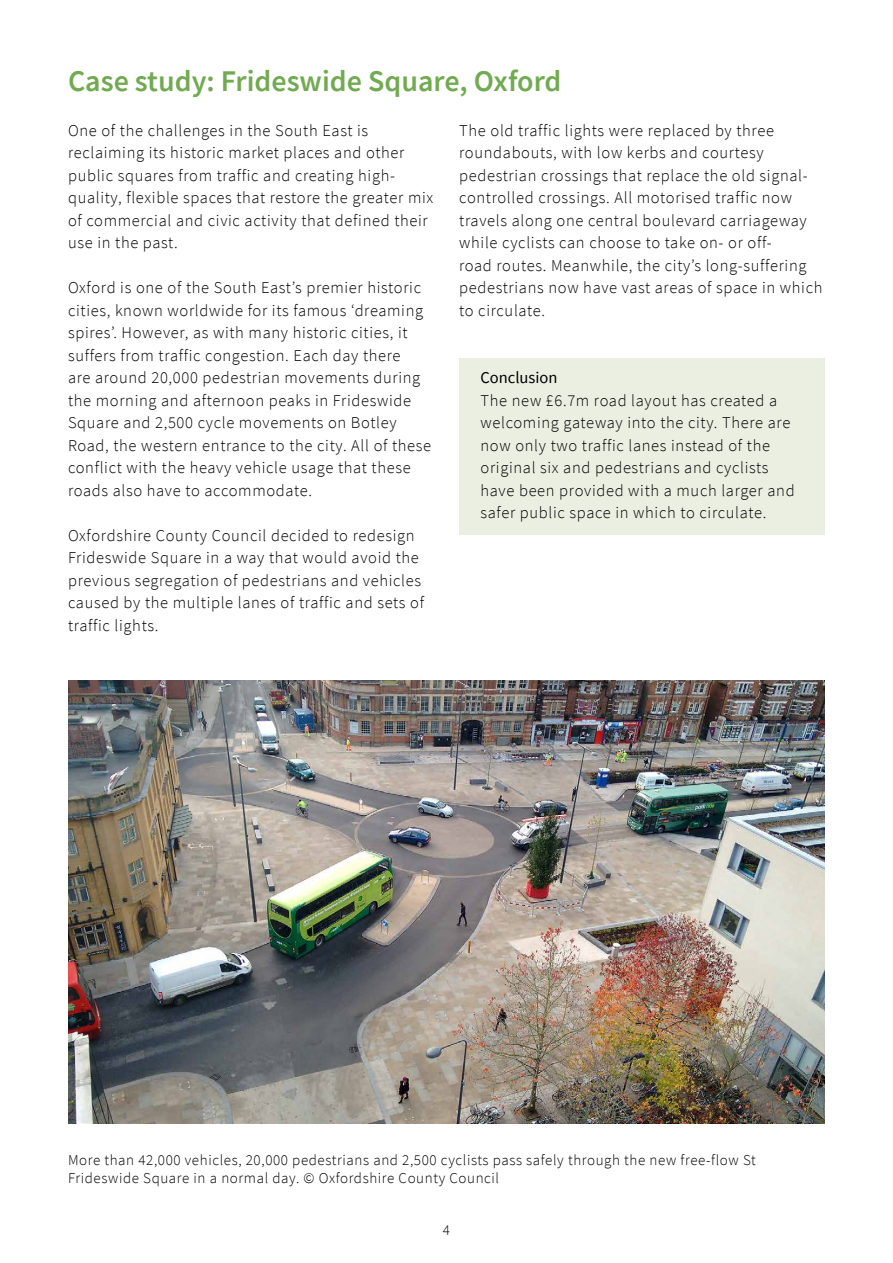
<style>
.page{position:relative;width:893px;height:1263px;background:#fff}
.page>*{position:absolute;margin:0;border:0;box-sizing:border-box;transform-origin:0 0}
.Page_title{font:600 30px "Source Sans Pro";color:#71aa51}
.Body_text{font:300 16.5px/22.5px "Source Sans Pro";letter-spacing:.04em;color:#000}
.Conclusion_box{font:300 16.5px/22.5px "Source Sans Pro";letter-spacing:.04em;color:#000}
.Box_header{font:16.5px "Source Sans Pro";color:#000}
.IMAGE_text{font:300 15px/18px "Source Sans Pro";letter-spacing:.04em;color:#000}
</style>
<div class="page">
<div style="left:459px;top:358px;width:366px;height:38px;background:#ebefe1"></div>
<div style="left:459px;top:393px;width:366px;height:142px;background:#ebefe1"></div>
<img style="left:69px;top:680px;width:755px;height:443px">
<p class="Page_title" style="left:68px;top:61px;width:495px">Case study: Frideswide Square, Oxford</p>
<p class="Body_text" style="left:68px;top:119px;width:367px">One of the challenges in the South East is reclaiming its historic market places and other public squares from traffic and creating high&shy;quality, flexible spaces that restore the greater mix of commercial and civic activity that defined their use in the past.</p>
<p class="Body_text" style="left:68px;top:276px;width:365px">Oxford is one of the South East’s premier historic cities, known worldwide for its famous ‘dreaming spires’. However, as with many historic cities, it suffers from traffic congestion. Each day there<br>are around 20,000 pedestrian movements during the morning and afternoon peaks in Frideswide Square and 2,500 cycle movements on Botley Road, the western entrance to the city. All of these conflict with the heavy vehicle usage that these roads also have to accommodate.</p>
<p class="Body_text" style="left:68px;top:524px;width:357px">Oxfordshire County Council decided to redesign Frideswide Square in a way that would avoid the previous segregation of pedestrians and vehicles caused by the multiple lanes of traffic and sets of traffic lights.</p>
<p class="Body_text" style="left:459px;top:119px;width:365px">The old traffic lights were replaced by three roundabouts, with low kerbs and courtesy pedestrian crossings that replace the old signal&shy;controlled crossings. All motorised traffic now travels along one central boulevard carriageway while cyclists can choose to take on- or off-<br>road routes. Meanwhile, the city’s long-suffering pedestrians now have vast areas of space in which to circulate.</p>
<p class="Box_header" style="left:480px;top:367px;width:79px">Conclusion</p>
<p class="Conclusion_box" style="left:480px;top:389px;width:316px">The new £6.7m road layout has created a welcoming gateway into the city. There are now only two traffic lanes instead of the original six and pedestrians and cyclists have been provided with a much larger and safer public space in which to circulate.</p>
<p class="IMAGE_text" style="left:68px;top:1151px;width:689px">More than 42,000 vehicles, 20,000 pedestrians and 2,500 cyclists pass safely through the new free-flow St<br>Frideswide Square in a normal day. © Oxfordshire County Council</p>
<p class="IMAGE_text" style="left:443px;top:1220px;width:9px">4</p>
</div>
